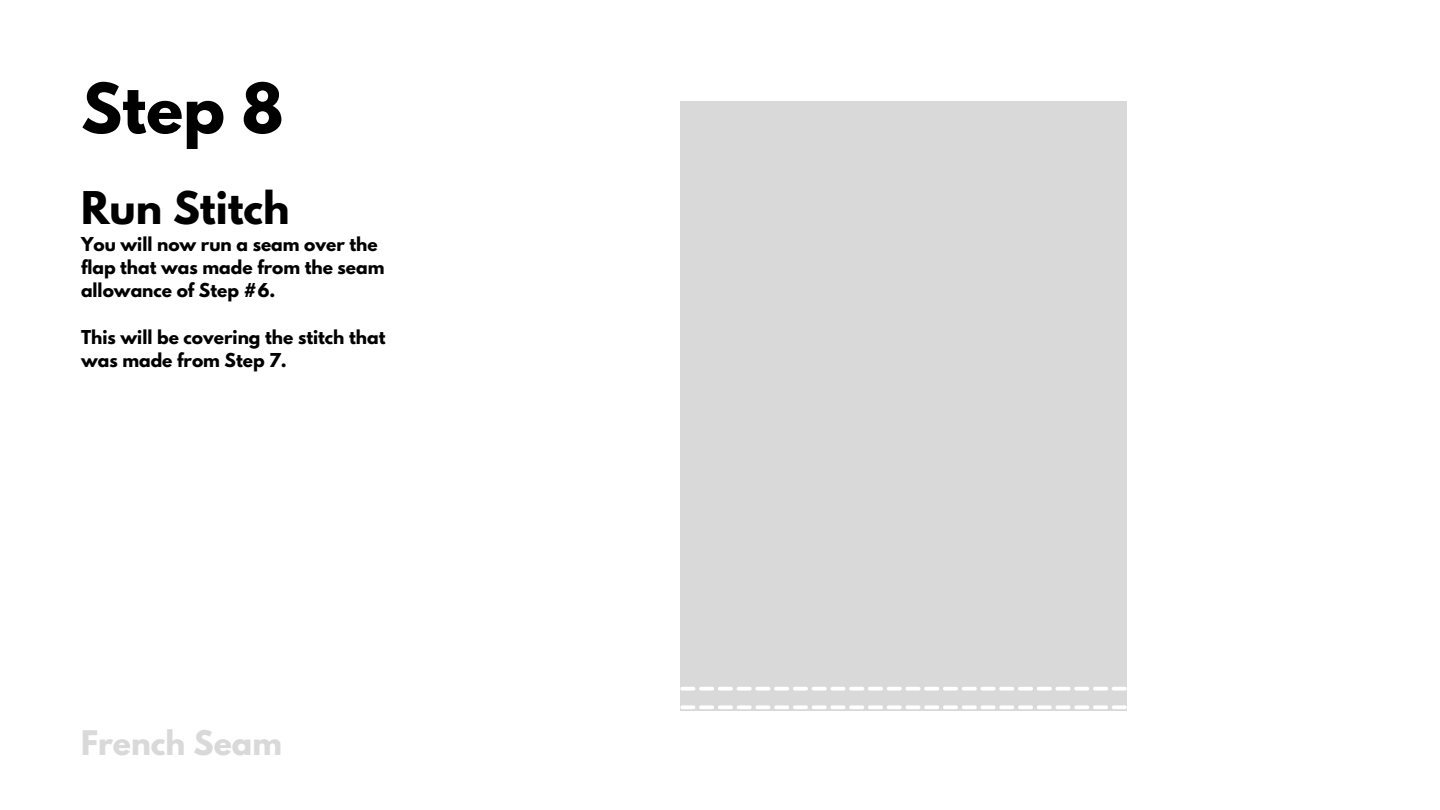
<style>
.page{position:relative;width:1440px;height:810px;background:#fff}
.page>*{position:absolute;margin:0;border:0;box-sizing:border-box;transform-origin:0 0}
.t1{font:700 61.1px "League Spartan";color:#000}
.t2{font:700 39.9px "League Spartan";color:#000}
.t3{font:700 30px "League Spartan";color:#d9d9d9}
.t4{font:700 17px/23.2px "League Spartan";color:#000}
</style>
<div class="page">
<div style="left:680px;top:101px;width:447px;height:610px;background:#d9d9d9"></div>
<svg style="left:680px;top:705px;width:447px;height:4px"></svg>
<svg style="left:680px;top:687px;width:447px;height:4px"></svg>
<p class="t1" style="left:81px;top:78px;width:204px">Step 8</p>
<p class="t2" style="left:81px;top:188px;width:210px">Run Stitch</p>
<p class="t4" style="left:81px;top:235px;width:305px">You will now run a seam over the flap that was made from the seam allowance of Step #6.</p>
<p class="t4" style="left:81px;top:328px;width:306px">This will be covering the stitch that was made from Step 7.</p>
<p class="t3" style="left:81px;top:728px;width:202px">French Seam</p>
</div>
